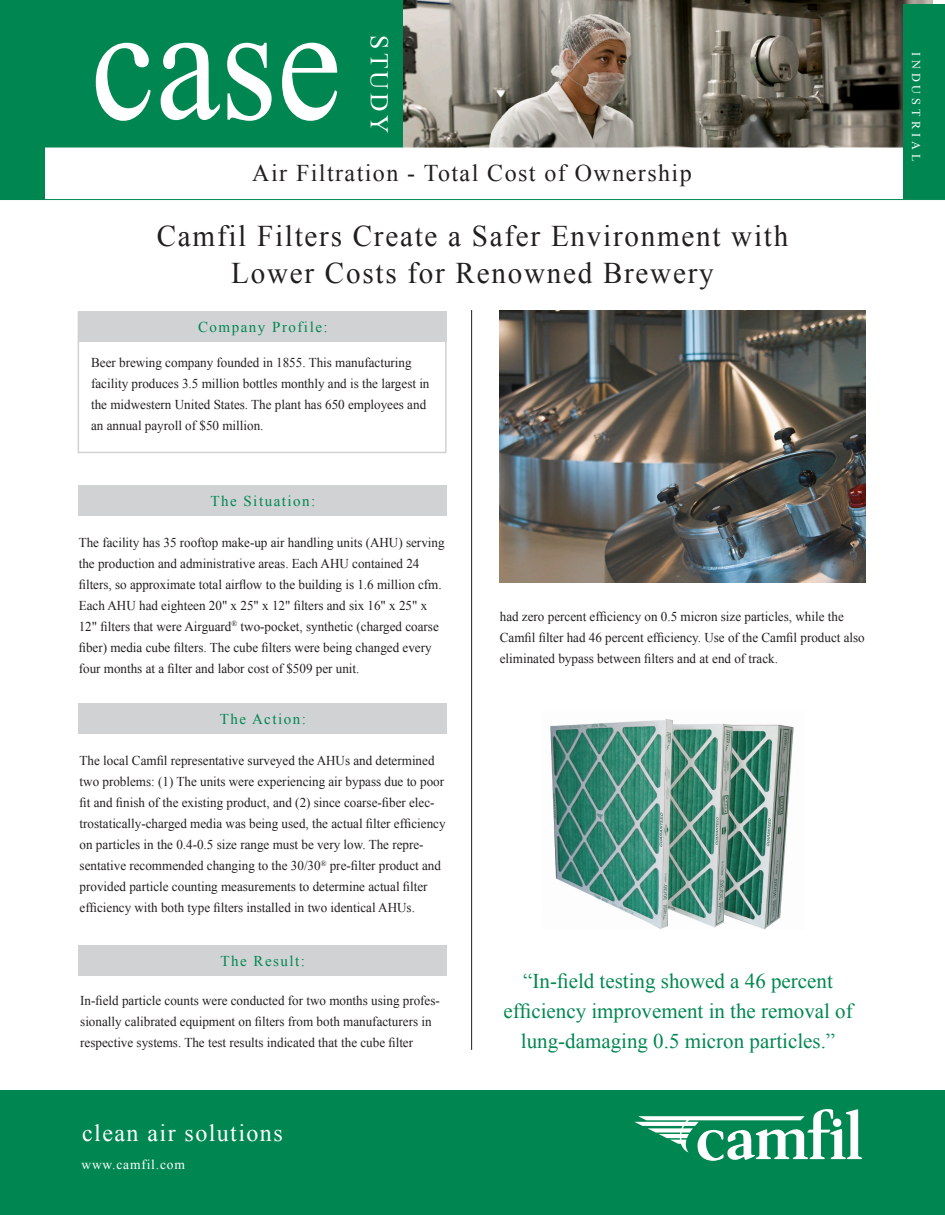
<style>
.page{position:relative;width:945px;height:1215px;background:#fff}
.page>*{position:absolute;margin:0;border:0;box-sizing:border-box;transform-origin:0 0}
.t1{font:164.55px "Times New Roman";color:#fff;scale:.88 1}
.t2{font:30px "Times New Roman";letter-spacing:.06em;color:#231f20}
.t3{font:25.5px "Times New Roman";letter-spacing:.125em;color:#fff}
.t4{font:24px "Times New Roman";letter-spacing:.06em;color:#231f20}
.t5{font:24px "Times New Roman";letter-spacing:.06em;color:#fff}
.t6{font:21px/30px "Times New Roman";color:#008751;text-align:center}
.t7{font:15px "Times New Roman";letter-spacing:.1em;color:#008751}
.t8{font:13.5px/21px "Times New Roman";color:#231f20}
.t9{font:13.5px "Times New Roman";letter-spacing:.06em;color:#fff}
.t10{font:12px "Times New Roman";letter-spacing:.325em;color:#fff}
</style>
<div class="page">
<img style="left:403px;top:0;width:530px;height:148px">
<img style="left:500px;top:310px;width:366px;height:272px">
<div style="left:28px;top:0;width:375px;height:149px;background:#008751"></div>
<hr style="left:0;top:199px;width:945px;height:1px;background:#008751">
<hr style="left:40px;top:148px;width:868px;height:3px;background:#fff">
<div style="left:0;top:0;width:45px;height:199px;background:#008751"></div>
<div style="left:903px;top:4px;width:42px;height:195px;background:#008751"></div>
<div style="left:0;top:1090px;width:945px;height:125px;background:#008751"></div>
<svg style="left:634px;top:1109px;width:228px;height:52px"></svg>
<div style="left:833px;top:1119px;width:8px;height:8px;background:#fff;border-radius:50%"></div>
<div style="left:78px;top:312px;width:369px;height:141px;border:2px solid #d1d2d4"></div>
<hr style="left:471px;top:310px;width:1px;height:740px;background:#231f20">
<div style="left:78px;top:311px;width:369px;height:31px;background:#d1d2d4"></div>
<div style="left:78px;top:485px;width:369px;height:31px;background:#d1d2d4"></div>
<div style="left:78px;top:703px;width:369px;height:31px;background:#d1d2d4"></div>
<div style="left:78px;top:945px;width:369px;height:31px;background:#d1d2d4"></div>
<img style="left:550px;top:719px;width:244px;height:210px">
<p class="t1" style="left:91px;top:-53px;width:286px">case</p>
<p class="t3" style="left:397px;top:35px;width:99px;rotate:90deg">STUDY</p>
<p class="t4" style="left:252px;top:156px;width:441px">Air Filtration - Total Cost of Ownership</p>
<p class="t2" style="left:157px;top:215px;width:633px">Camfil Filters Create a Safer Environment with</p>
<p class="t2" style="left:231px;top:252px;width:484px">Lower Costs for Renowned Brewery</p>
<p class="t7" style="left:198px;top:316px;width:131px">Company Profile:</p>
<p class="t8" style="left:91px;top:351px;width:340px">Beer brewing company founded in 1855. This manufacturing facility produces 3.5 million bottles monthly and is the largest in the midwestern United States. The plant has 650 employees and an annual payroll of $50 million.</p>
<p class="t7" style="left:210px;top:490px;width:106px">The Situation:</p>
<p class="t8" style="left:79px;top:531px;width:367px">The facility has 35 rooftop make-up air handling units (AHU) serving the production and administrative areas. Each AHU contained 24 filters, so approximate total airflow to the building is 1.6 million cfm.<br>Each AHU had eighteen 20" x 25" x 12" filters and six 16" x 25" x 12" filters that were Airguard<sup>®</sup> two-pocket, synthetic (charged coarse fiber) media cube filters. The cube filters were being changed every four months at a filter and labor cost of $509 per unit.</p>
<p class="t7" style="left:220px;top:708px;width:88px">The Action:</p>
<p class="t8" style="left:80px;top:750px;width:367px">The local Camfil representative surveyed the AHUs and determined two problems: (1) The units were experiencing air bypass due to poor fit and finish of the existing product, and (2) since coarse-fiber elec&shy;trostatically-charged media was being used, the actual filter efficiency on particles in the 0.4-0.5 size range must be very low. The repre&shy;sentative recommended changing to the 30/30<sup>®</sup> pre-filter product and provided particle counting measurements to determine actual filter efficiency with both type filters installed in two identical AHUs.</p>
<p class="t7" style="left:221px;top:950px;width:86px">The Result:</p>
<p class="t8" style="left:80px;top:990px;width:361px">In-field particle counts were conducted for two months using profes&shy;sionally calibrated equipment on filters from both manufacturers in respective systems. The test results indicated that the cube filter</p>
<p class="t5" style="left:82px;top:1116px;width:202px">clean air solutions</p>
<p class="t9" style="left:81px;top:1155px;width:105px">www.camfil.com</p>
<p class="t8" style="left:500px;top:605px;width:367px">had zero percent efficiency on 0.5 micron size particles, while the<br>Camfil filter had 46 percent efficiency. Use of the Camfil product also eliminated bypass between filters and at end of track.</p>
<p class="t6" style="left:503px;top:965px;width:351px">“In-field testing showed a 46 percent efficiency improvement in the removal of</p>
<p class="t6" style="left:521px;top:1025px;width:316px">lung-damaging 0.5 micron particles.”</p>
<p class="t10" style="left:925px;top:52px;width:111px;rotate:90deg">INDUSTRIAL</p>
</div>
